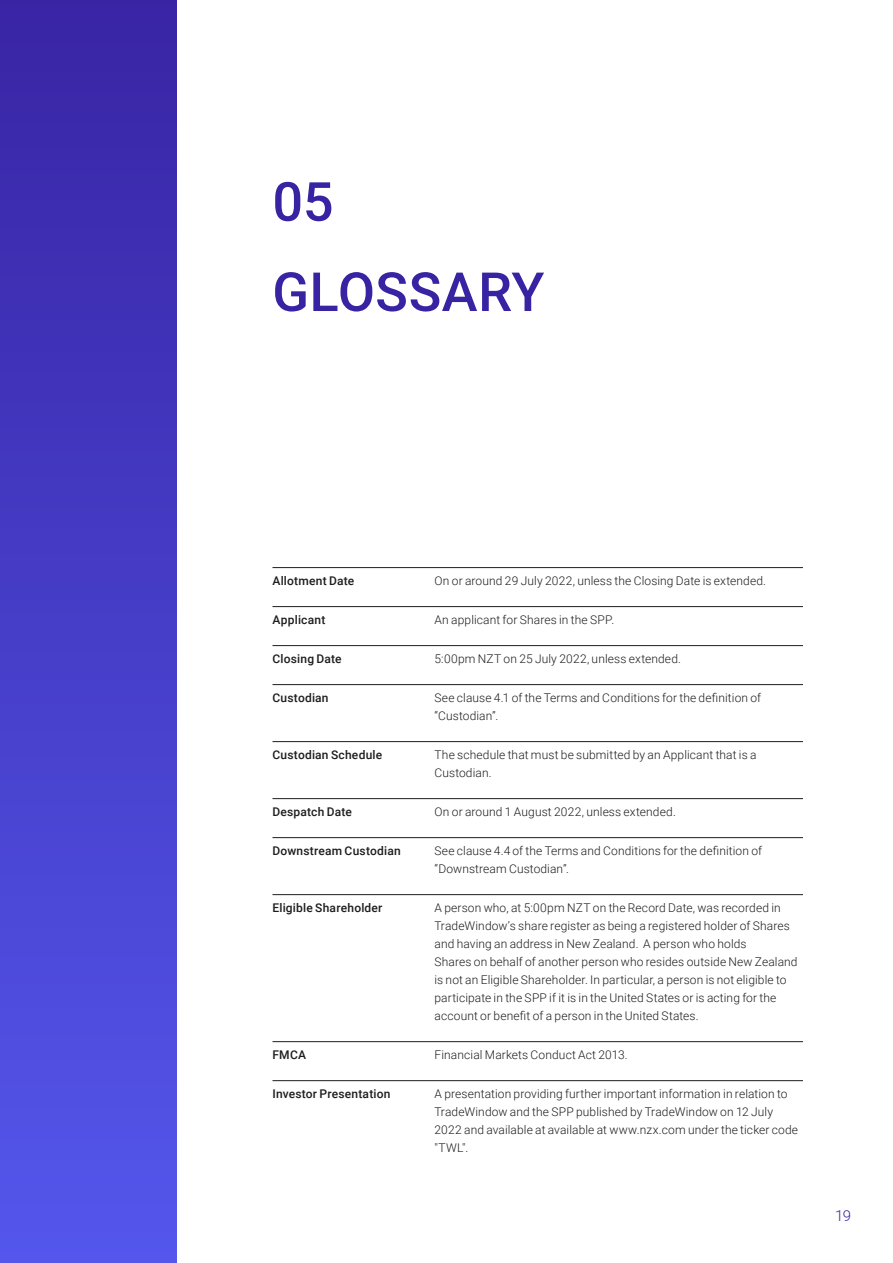
<style>
.page{position:relative;width:893px;height:1263px;background:#fff}
.page>*{position:absolute;margin:0;border:0;box-sizing:border-box;transform-origin:0 0}
.t1{font:500 54px "Roboto";letter-spacing:.005em;color:#3824a3}
.t2{font:300 15px "Roboto";color:#3824a3}
.t3{font:300 12px/18px "Roboto";letter-spacing:.01em;color:#1d1d1e}
.t4{font:500 12px "Roboto";letter-spacing:.015em;color:#1d1d1e}
</style>
<div class="page">
<div style="left:0;top:0;width:176px;height:1263px;background:linear-gradient(to bottom,#3925a4,#5457ec)"></div>
<hr style="left:272px;top:567px;width:531px;height:1px;background:#1d1d1e">
<hr style="left:272px;top:606px;width:531px;height:1px;background:#1d1d1e">
<hr style="left:272px;top:645px;width:531px;height:1px;background:#1d1d1e">
<hr style="left:272px;top:684px;width:531px;height:1px;background:#1d1d1e">
<hr style="left:272px;top:741px;width:531px;height:1px;background:#1d1d1e">
<hr style="left:272px;top:798px;width:531px;height:1px;background:#1d1d1e">
<hr style="left:272px;top:837px;width:531px;height:1px;background:#1d1d1e">
<hr style="left:272px;top:894px;width:531px;height:1px;background:#1d1d1e">
<hr style="left:272px;top:1041px;width:531px;height:1px;background:#1d1d1e">
<hr style="left:272px;top:1080px;width:531px;height:1px;background:#1d1d1e">
<h1 class="t1" style="left:272px;top:164px;width:63px">05</h1>
<h1 class="t1" style="left:272px;top:254px;width:273px">GLOSSARY</h1>
<p class="t4" style="left:272px;top:572px;width:83px">Allotment Date</p>
<p class="t3" style="left:434px;top:571px;width:333px">On or around 29 July 2022, unless the Closing Date is extended.</p>
<p class="t4" style="left:272px;top:611px;width:54px">Applicant</p>
<p class="t3" style="left:434px;top:610px;width:181px">An applicant for Shares in the SPP.</p>
<p class="t4" style="left:272px;top:650px;width:71px">Closing Date</p>
<p class="t3" style="left:434px;top:649px;width:248px">5:00pm NZT on 25 July 2022, unless extended.</p>
<p class="t4" style="left:272px;top:689px;width:58px">Custodian</p>
<p class="t3" style="left:434px;top:688px;width:328px">See clause 4.1 of the Terms and Conditions for the definition of “Custodian”.</p>
<p class="t4" style="left:272px;top:746px;width:111px">Custodian Schedule</p>
<p class="t3" style="left:434px;top:745px;width:323px">The schedule that must be submitted by an Applicant that is a<br>Custodian.</p>
<p class="t4" style="left:272px;top:803px;width:81px">Despatch Date</p>
<p class="t3" style="left:434px;top:802px;width:243px">On or around 1 August 2022, unless extended.</p>
<p class="t4" style="left:272px;top:842px;width:130px">Downstream Custodian</p>
<p class="t3" style="left:434px;top:841px;width:329px">See clause 4.4 of the Terms and Conditions for the definition of “Downstream Custodian”.</p>
<p class="t4" style="left:272px;top:899px;width:112px">Eligible Shareholder</p>
<p class="t3" style="left:434px;top:898px;width:365px">A person who, at 5:00pm NZT on the Record Date, was recorded in TradeWindow’s share register as being a registered holder of Shares and having an address in New Zealand. A person who holds<br>Shares on behalf of another person who resides outside New Zealand is not an Eligible Shareholder. In particular, a person is not eligible to participate in the SPP if it is in the United States or is acting for the account or benefit of a person in the United States.</p>
<p class="t4" style="left:272px;top:1046px;width:35px">FMCA</p>
<p class="t3" style="left:434px;top:1045px;width:195px">Financial Markets Conduct Act 2013.</p>
<p class="t4" style="left:272px;top:1085px;width:119px">Investor Presentation</p>
<p class="t3" style="left:434px;top:1084px;width:365px">A presentation providing further important information in relation to TradeWindow and the SPP published by TradeWindow on 12 July 2022 and available at available at www.nzx.com under the ticker code "TWL".</p>
<p class="t2" style="left:835px;top:1205px;width:17px">19</p>
</div>
